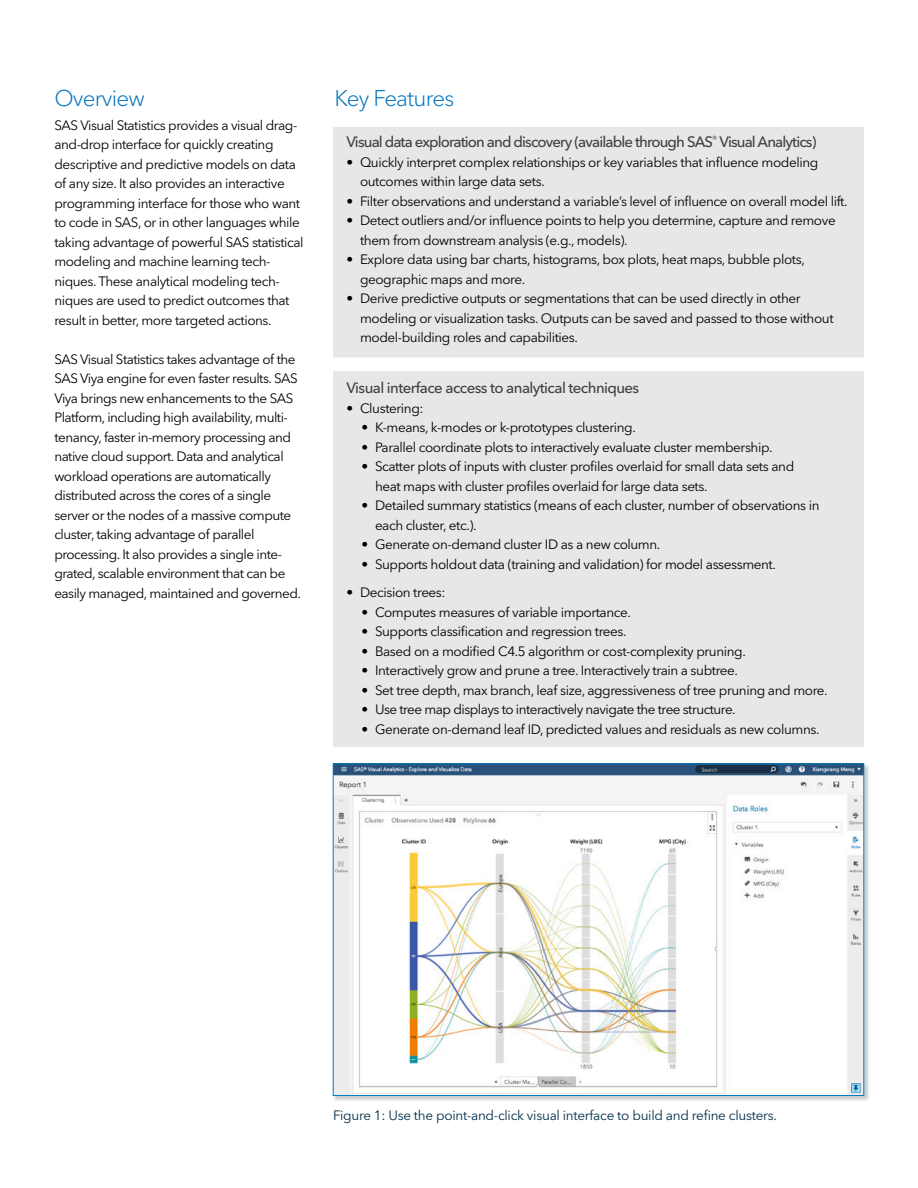
<style>
.page{position:relative;width:918px;height:1188px;background:#fff}
.page>*{position:absolute;margin:0;border:0;box-sizing:border-box;transform-origin:0 0}
.Subhead-1_Cobalt{font:300 22.5px "Avenir Next W1 G";letter-spacing:-.035em;color:#0074bd}
.Key_Feature_Headline{font:500 15px "Avenir Next W1 G";letter-spacing:-.055em;color:#404041}
.Body{font:13.5px/19.5px "Avenir Next W1 G";letter-spacing:-.035em;color:#000}
.Key_Feature_Bullet{font:13.5px/19.5px "Avenir Next W1 G";letter-spacing:-.03em;color:#000}
.Key_Feature_Bullets{font:13.5px/19.5px "Avenir Next W1 G";letter-spacing:-.03em;color:#000}
.Key_Feature_Bullet_L{font:13.5px/19.5px "Avenir Next W1 G";letter-spacing:-.03em;color:#000}
.Figure_Caption_-_col{font:13.5px "Avenir Next W1 G";letter-spacing:-.02em;color:#03304b}
</style>
<div class="page">
<div style="left:333px;top:127px;width:531px;height:620px;background:#e5e7e8"></div>
<div style="left:333px;top:357px;width:531px;height:14px;background:#fff"></div>
<div style="left:333px;top:763px;width:537px;height:339px;background:#000;opacity:.2"></div>
<img style="left:335px;top:766px;width:527px;height:328px">
<p class="Subhead-1_Cobalt" style="left:54px;top:85px;width:92px">Overview</p>
<p class="Body" style="left:54px;top:115px;width:251px">SAS Visual Statistics provides a visual drag&shy;and-drop interface for quickly creating descriptive and predictive models on data of any size. It also provides an interactive programming interface for those who want to code in SAS, or in other languages while taking advantage of powerful SAS statistical modeling and machine learning tech&shy;niques. These analytical modeling tech&shy;niques are used to predict outcomes that result in better, more targeted actions.</p>
<p class="Body" style="left:54px;top:349px;width:248px">SAS Visual Statistics takes advantage of the SAS Viya engine for even faster results. SAS Viya brings new enhancements to the SAS Platform, including high availability, multi&shy;tenancy, faster in-memory processing and native cloud support. Data and analytical workload operations are automatically distributed across the cores of a single server or the nodes of a massive compute cluster, taking advantage of parallel processing. It also provides a single inte&shy;grated, scalable environment that can be easily managed, maintained and governed.</p>
<p class="Subhead-1_Cobalt" style="left:334px;top:85px;width:121px">Key Features</p>
<p class="Key_Feature_Headline" style="left:346px;top:133px;width:471px">Visual data exploration and discovery (available through SAS<sup>®</sup> Visual Analytics)</p>
<p class="Key_Feature_Bullets" style="left:360px;top:153px;width:460px;text-indent:-14px">• Quickly interpret complex relationships or key variables that influence modeling outcomes within large data sets.</p>
<p class="Key_Feature_Bullets" style="left:346px;top:192px;width:503px">• Filter observations and understand a variable’s level of influence on overall model lift.</p>
<p class="Key_Feature_Bullets" style="left:360px;top:211px;width:477px;text-indent:-14px">• Detect outliers and/or influence points to help you determine, capture and remove them from downstream analysis (e.g., models).</p>
<p class="Key_Feature_Bullets" style="left:360px;top:250px;width:446px;text-indent:-14px">• Explore data using bar charts, histograms, box plots, heat maps, bubble plots, geographic maps and more.</p>
<p class="Key_Feature_Bullet_L" style="left:360px;top:289px;width:475px;text-indent:-14px">• Derive predictive outputs or segmentations that can be used directly in other modeling or visualization tasks. Outputs can be saved and passed to those without model-building roles and capabilities.</p>
<p class="Key_Feature_Headline" style="left:346px;top:379px;width:294px">Visual interface access to analytical techniques</p>
<p class="Key_Feature_Bullets" style="left:346px;top:399px;width:79px">• Clustering:</p>
<p class="Key_Feature_Bullet" style="left:362px;top:418px;width:276px">• K-means, k-modes or k-prototypes clustering.</p>
<p class="Key_Feature_Bullet" style="left:362px;top:438px;width:413px">• Parallel coordinate plots to interactively evaluate cluster membership.</p>
<p class="Key_Feature_Bullet" style="left:375px;top:457px;width:421px;text-indent:-14px">• Scatter plots of inputs with cluster profiles overlaid for small data sets and heat maps with cluster profiles overlaid for large data sets.</p>
<p class="Key_Feature_Bullet" style="left:375px;top:496px;width:446px;text-indent:-14px">• Detailed summary statistics (means of each cluster, number of observations in each cluster, etc.).</p>
<p class="Key_Feature_Bullet" style="left:362px;top:535px;width:300px">• Generate on-demand cluster ID as a new column.</p>
<p class="Key_Feature_Bullet_L" style="left:362px;top:555px;width:416px">• Supports holdout data (training and validation) for model assessment.</p>
<p class="Key_Feature_Bullets" style="left:346px;top:583px;width:101px">• Decision trees:</p>
<p class="Key_Feature_Bullet" style="left:362px;top:603px;width:271px">• Computes measures of variable importance.</p>
<p class="Key_Feature_Bullet" style="left:362px;top:622px;width:267px">• Supports classification and regression trees.</p>
<p class="Key_Feature_Bullet" style="left:362px;top:642px;width:386px">• Based on a modified C4.5 algorithm or cost-complexity pruning.</p>
<p class="Key_Feature_Bullet" style="left:362px;top:661px;width:378px">• Interactively grow and prune a tree. Interactively train a subtree.</p>
<p class="Key_Feature_Bullet" style="left:362px;top:681px;width:468px">• Set tree depth, max branch, leaf size, aggressiveness of tree pruning and more.</p>
<p class="Key_Feature_Bullet" style="left:362px;top:700px;width:376px">• Use tree map displays to interactively navigate the tree structure.</p>
<p class="Key_Feature_Bullet" style="left:362px;top:720px;width:460px">• Generate on-demand leaf ID, predicted values and residuals as new columns.</p>
<p class="Figure_Caption_-_col" style="left:333px;top:1107px;width:446px">Figure 1: Use the point-and-click visual interface to build and refine clusters.</p>
</div>
